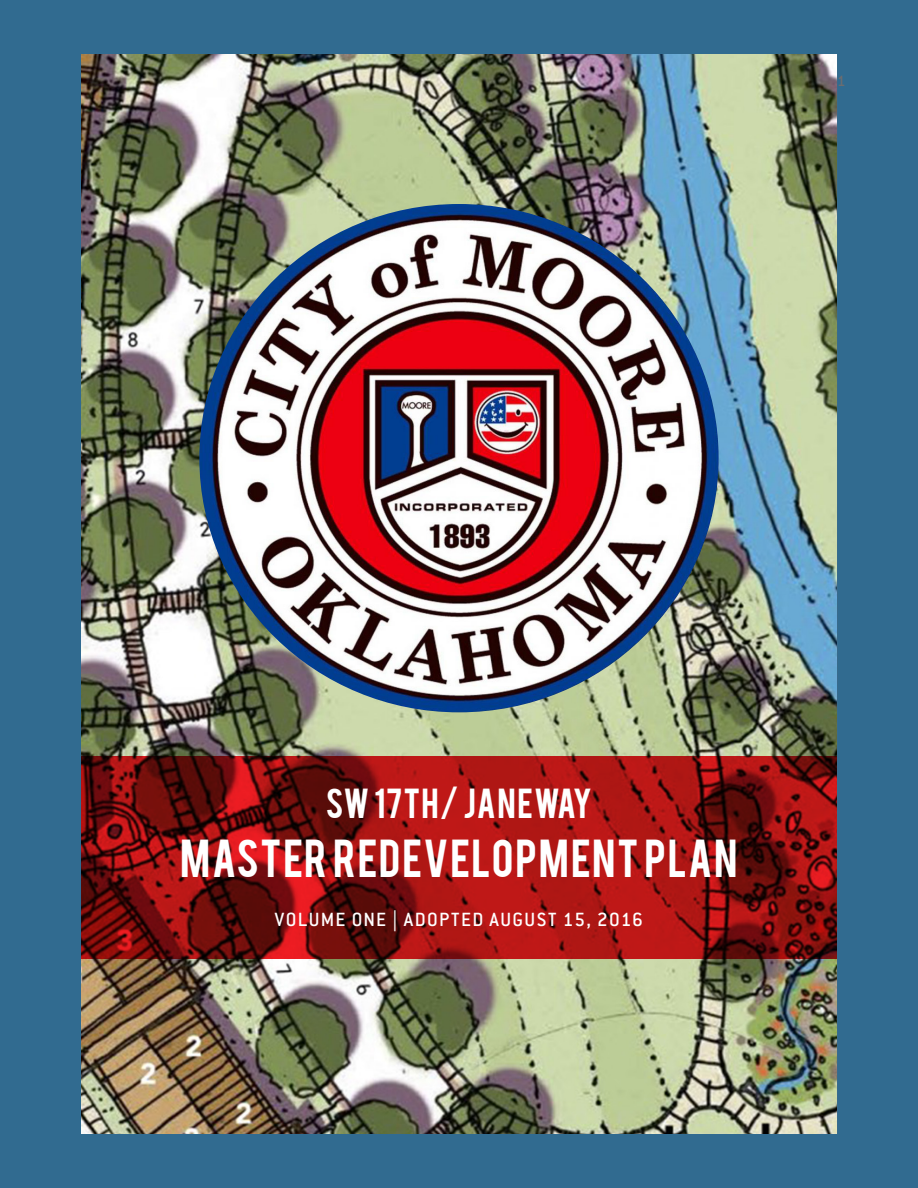
<style>
.page{position:relative;width:918px;height:1188px;background:#fff}
.page>*{position:absolute;margin:0;border:0;box-sizing:border-box;transform-origin:0 0}
.t1{font:42px "Bebas";letter-spacing:.04em;color:#fff}
.t2{font:33px "Bebas";letter-spacing:.025em;color:#fff}
.t3{font:500 21px "Conduit ITC Std";letter-spacing:.06em;color:#fff}
.t4{font:500 16.5px "Conduit ITC Std";color:#6c6d70}
</style>
<div class="page">
<div style="left:1px;top:0;width:917px;height:1188px;background:#316b90"></div>
<hr style="left:81px;top:107px;width:756px;height:1px;background:#6f7073">
<img style="left:82px;top:54px;width:755px;height:1080px">
<svg style="left:82px;top:756px;width:755px;height:202px;background:#8b1110"></svg>
<img style="left:199px;top:204px;width:520px;height:508px">
<p class="t4" style="left:837px;top:71px;width:10px">1</p>
<p class="t2" style="left:326px;top:779px;width:268px">SW 17TH/ JANEWAY</p>
<p class="t1" style="left:180px;top:827px;width:559px">MASTER REDEVELOPMENT PLAN</p>
<p class="t3" style="left:275px;top:907px;width:370px">VOLUME ONE | ADOPTED AUGUST 15, 2016</p>
</div>
